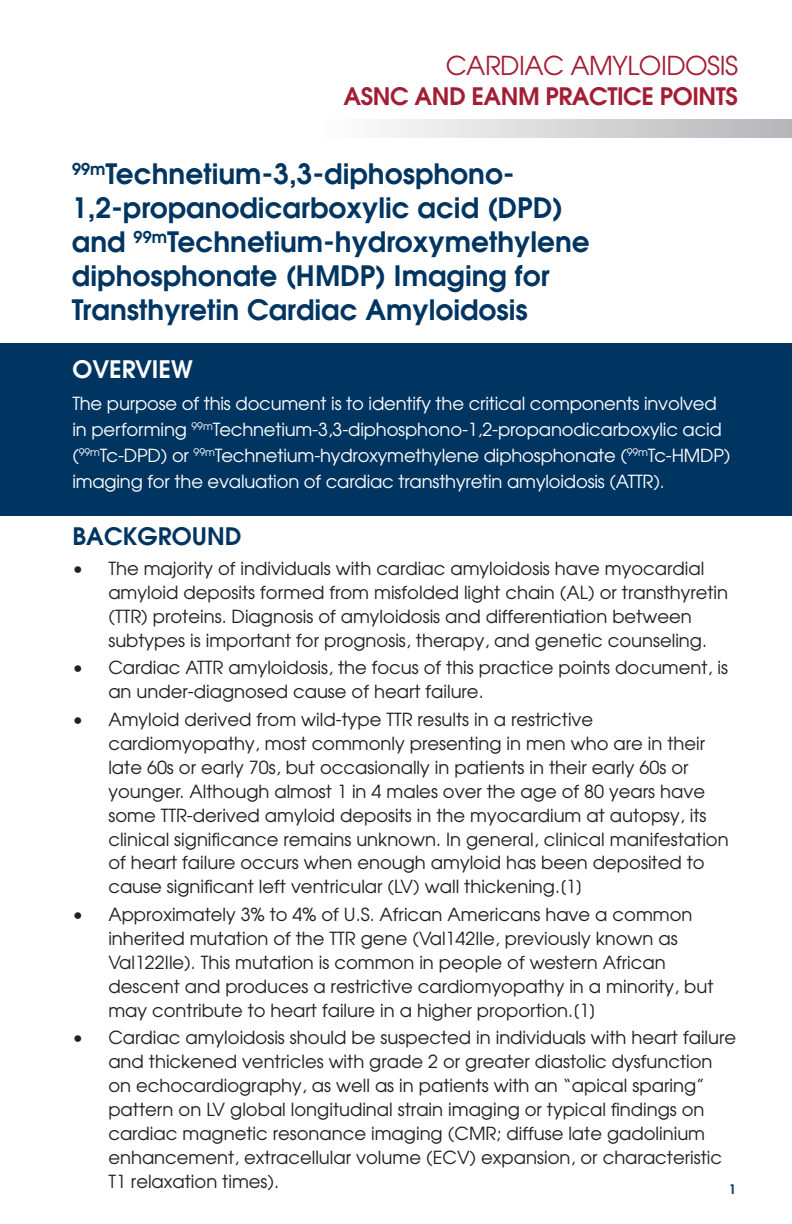
<style>
.page{position:relative;width:792px;height:1224px;background:#fff}
.page>*{position:absolute;margin:0;border:0;box-sizing:border-box;transform-origin:0 0}
.t1{font:600 28px/34px "Avant Garde";color:#003562}
.t2{font:26px "Avant Garde";letter-spacing:-.02em;color:#a31e35}
.t3{font:600 24px "Avant Garde";letter-spacing:-.02em;color:#a31e35}
.t4{font:600 24px "Avant Garde";color:#003562}
.t5{font:600 24px "Avant Garde";color:#fff}
.t6{font:18px/24px "Avant Garde";color:#231f20}
.t7{font:18px/26px "Avant Garde";letter-spacing:-.01em;color:#fff}
.t8{font:600 13px "Avant Garde";color:#003562}
</style>
<div class="page">
<div style="left:0;top:344px;width:792px;height:172px;background:#003562"></div>
<div style="left:72px;top:119px;width:720px;height:18px;background:linear-gradient(to right,#fff,#bebec1)"></div>
<h2 class="t2" style="left:446px;top:50px;width:294px">CARDIAC AMYLOIDOSIS</h2>
<h3 class="t3" style="left:343px;top:81px;width:396px">ASNC AND EANM PRACTICE POINTS</h3>
<h1 class="t1" style="left:72px;top:157px;width:519px"><sup>99m</sup>Technetium-3,3-diphosphono-1,2-propanodicarboxylic acid (DPD) and <sup>99m</sup>Technetium-hydroxymethylene diphosphonate (HMDP) Imaging for Transthyretin Cardiac Amyloidosis</h1>
<h3 class="t5" style="left:72px;top:353px;width:122px">OVERVIEW</h3>
<p class="t7" style="left:72px;top:390px;width:660px">The purpose of this document is to identify the critical components involved in performing <sup>99m</sup>Technetium-3,3-diphosphono-1,2-propanodicarboxylic acid (<sup>99m</sup>Tc-DPD) or <sup>99m</sup>Technetium-hydroxymethylene diphosphonate (<sup>99m</sup>Tc-HMDP) imaging for the evaluation of cardiac transthyretin amyloidosis (ATTR).</p>
<h3 class="t4" style="left:72px;top:520px;width:171px">BACKGROUND</h3>
<p class="t6" style="left:108px;top:556px;width:621px;text-indent:-36px">• The majority of individuals with cardiac amyloidosis have myocardial amyloid deposits formed from misfolded light chain (AL) or transthyretin (TTR) proteins. Diagnosis of amyloidosis and differentiation between subtypes is important for prognosis, therapy, and genetic counseling.</p>
<p class="t6" style="left:108px;top:655px;width:621px;text-indent:-36px">• Cardiac ATTR amyloidosis, the focus of this practice points document, is an under-diagnosed cause of heart failure.</p>
<p class="t6" style="left:108px;top:707px;width:622px;text-indent:-36px">• Amyloid derived from wild-type TTR results in a restrictive cardiomyopathy, most commonly presenting in men who are in their late 60s or early 70s, but occasionally in patients in their early 60s or younger. Although almost 1 in 4 males over the age of 80 years have some TTR-derived amyloid deposits in the myocardium at autopsy, its clinical significance remains unknown. In general, clinical manifestation of heart failure occurs when enough amyloid has been deposited to cause significant left ventricular (LV) wall thickening.[1]</p>
<p class="t6" style="left:108px;top:902px;width:607px;text-indent:-36px">• Approximately 3% to 4% of U.S. African Americans have a common inherited mutation of the TTR gene (Val142Ile, previously known as Val122Ile). This mutation is common in people of western African descent and produces a restrictive cardiomyopathy in a minority, but may contribute to heart failure in a higher proportion.[1]</p>
<p class="t6" style="left:108px;top:1025px;width:629px;text-indent:-36px">• Cardiac amyloidosis should be suspected in individuals with heart failure and thickened ventricles with grade 2 or greater diastolic dysfunction on echocardiography, as well as in patients with an “apical sparing” pattern on LV global longitudinal strain imaging or typical findings on cardiac magnetic resonance imaging (CMR; diffuse late gadolinium enhancement, extracellular volume (ECV) expansion, or characteristic T1 relaxation times).</p>
<p class="t8" style="left:729px;top:1181px;width:9px">1</p>
</div>
